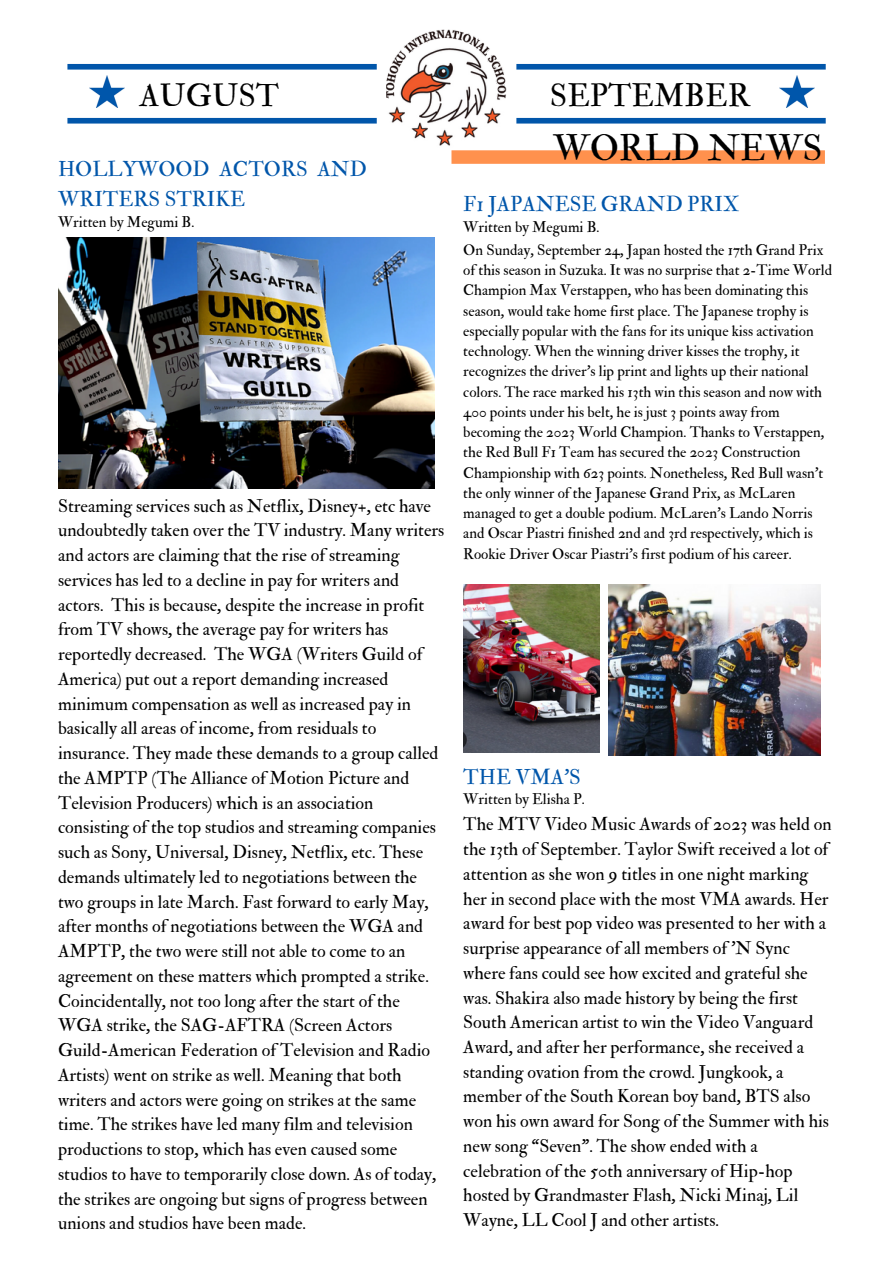
<style>
.page{position:relative;width:893px;height:1264px;background:#fff}
.page>*{position:absolute;margin:0;border:0;box-sizing:border-box;transform-origin:0 0}
.t1{font:36px "IM FELL Double Pica Roman";color:#000}
.t2{font:31.35px "IM FELL Double Pica Roman";color:#000}
.t3{font:21px/29.2px "IM FELL Double Pica Roman";color:#0156aa}
.t4{font:18px/24.8px "IM FELL Double Pica Roman";color:#000}
.t5{font:15px/20.2px "IM FELL Double Pica Roman";color:#000}
</style>
<div class="page">
<div style="left:67px;top:64px;width:310px;height:6px;background:#0156aa"></div>
<img style="left:89px;top:75px;width:35px;height:33px">
<img style="left:779px;top:75px;width:35px;height:33px">
<div style="left:67px;top:118px;width:310px;height:5px;background:#0156aa"></div>
<div style="left:516px;top:64px;width:309px;height:6px;background:#0156aa"></div>
<div style="left:516px;top:118px;width:309px;height:5px;background:#0156aa"></div>
<img style="left:386px;top:30px;width:120px;height:116px">
<div style="left:451px;top:150px;width:373px;height:14px;background:#ff914d"></div>
<img style="left:608px;top:584px;width:212px;height:172px">
<img style="left:58px;top:237px;width:377px;height:251px">
<img style="left:463px;top:584px;width:136px;height:168px">
<p class="t2" style="left:140px;top:76px;width:141px">AUGUST</p>
<p class="t2" style="left:550px;top:76px;width:202px">SEPTEMBER</p>
<p class="t3" style="left:58px;top:155px;width:310px">HOLLYWOOD ACTORS AND<br>WRITERS STRIKE</p>
<p class="t5" style="left:58px;top:212px;width:138px">Written by Megumi B.</p>
<p class="t4" style="left:58px;top:493px;width:388px">Streaming services such as Netflix, Disney+, etc have undoubtedly taken over the TV industry. Many writers and actors are claiming that the rise of streaming services has led to a decline in pay for writers and actors. This is because, despite the increase in profit from TV shows, the average pay for writers has reportedly decreased. The WGA (Writers Guild of America) put out a report demanding increased minimum compensation as well as increased pay in basically all areas of income, from residuals to insurance. They made these demands to a group called the AMPTP (The Alliance of Motion Picture and Television Producers) which is an association consisting of the top studios and streaming companies such as Sony, Universal, Disney, Netflix, etc. These demands ultimately led to negotiations between the two groups in late March. Fast forward to early May, after months of negotiations between the WGA and AMPTP, the two were still not able to come to an agreement on these matters which prompted a strike.<br>Coincidentally, not too long after the start of the WGA strike, the SAG-AFTRA (Screen Actors Guild-American Federation of Television and Radio Artists) went on strike as well. Meaning that both writers and actors were going on strikes at the same time. The strikes have led many film and television productions to stop, which has even caused some studios to have to temporarily close down. As of today, the strikes are ongoing but signs of progress between unions and studios have been made.</p>
<p class="t1" style="left:553px;top:127px;width:271px">WORLD NEWS</p>
<p class="t3" style="left:463px;top:190px;width:277px">F1 JAPANESE GRAND PRIX</p>
<p class="t5" style="left:463px;top:217px;width:138px">Written by Megumi B.</p>
<p class="t5" style="left:463px;top:240px;width:370px">On Sunday, September 24, Japan hosted the 17th Grand Prix of this season in Suzuka. It was no surprise that 2-Time World Champion Max Verstappen, who has been dominating this season, would take home first place. The Japanese trophy is especially popular with the fans for its unique kiss activation technology. When the winning driver kisses the trophy, it recognizes the driver's lip print and lights up their national colors. The race marked his 13th win this season and now with 400 points under his belt, he is just 3 points away from becoming the 2023 World Champion. Thanks to Verstappen, the Red Bull F1 Team has secured the 2023 Construction Championship with 623 points. Nonetheless, Red Bull wasn’t the only winner of the Japanese Grand Prix, as McLaren managed to get a double podium. McLaren’s Lando Norris and Oscar Piastri finished 2nd and 3rd respectively, which is Rookie Driver Oscar Piastri’s first podium of his career.</p>
<p class="t3" style="left:463px;top:763px;width:119px">THE VMA’S</p>
<p class="t4" style="left:463px;top:812px;width:370px">The MTV Video Music Awards of 2023 was held on the 13th of September. Taylor Swift received a lot of attention as she won 9 titles in one night marking her in second place with the most VMA awards. Her award for best pop video was presented to her with a surprise appearance of all members of 'N Sync where fans could see how excited and grateful she was. Shakira also made history by being the first South American artist to win the Video Vanguard Award, and after her performance, she received a standing ovation from the crowd. Jungkook, a member of the South Korean boy band, BTS also won his own award for Song of the Summer with his new song “Seven”. The show ended with a celebration of the 50th anniversary of Hip-hop hosted by Grandmaster Flash, Nicki Minaj, Lil Wayne, LL Cool J and other artists.</p>
<p class="t5" style="left:463px;top:789px;width:123px">Written by Elisha P.</p>
</div>
